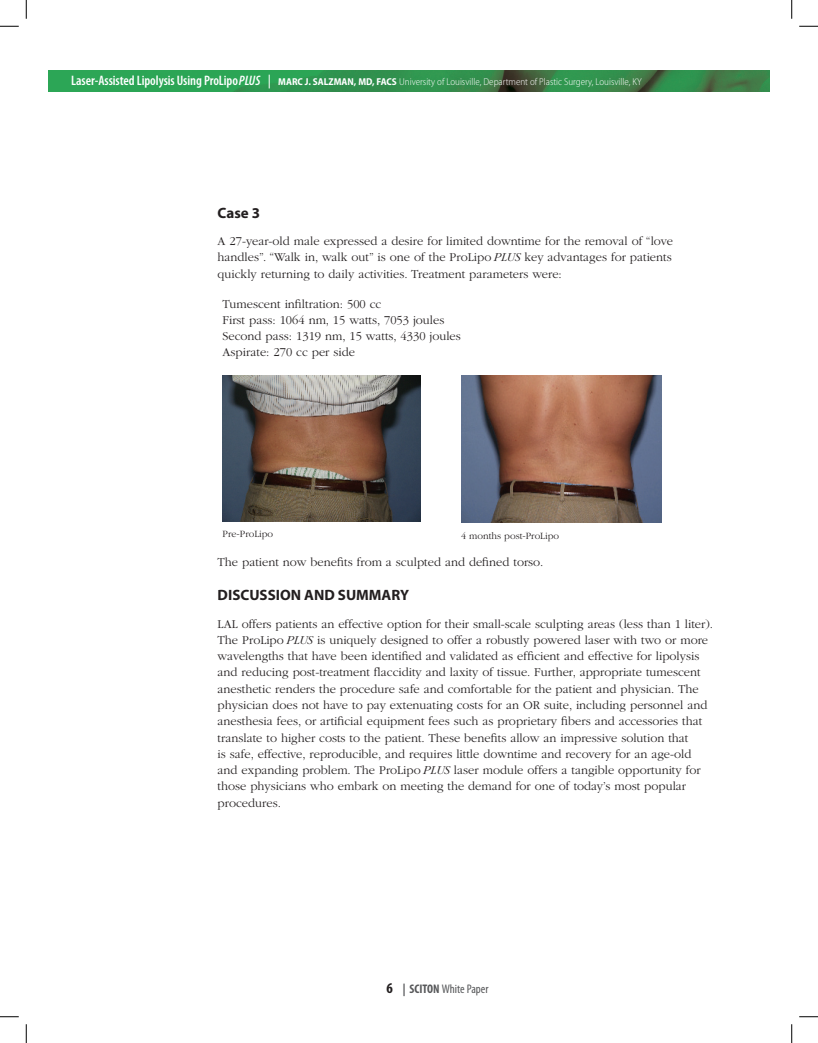
<style>
.page{position:relative;width:818px;height:1043px;background:#fff}
.page>*{position:absolute;margin:0;border:0;box-sizing:border-box;transform-origin:0 0}
.t1{font:700 15px "Myriad Pro";color:#231f20}
.t2{font:300 12.5px/16.2px "ITC Garamond Std";color:#231f20}
.t3{font:condensed 12.5px "Myriad Pro";color:#57585a}
.t4{font:300 semi-condensed 10px "Myriad Pro";color:#fff}
.t5{font:300 10px "ITC Garamond Std";color:#231f20}
.s1{font-weight:600;font-stretch:condensed;font-size:13.75px}
.s2{font-weight:600;font-style:italic;font-stretch:condensed;font-size:13.75px}
.s3{font-weight:700}
.s4{font-style:italic}
.s5{font-weight:700;font-size:15px;color:#231f20}
</style>
<div class="page">
<img style="left:223px;top:375px;width:197px;height:146px">
<img style="left:461px;top:375px;width:200px;height:147px">
<img style="left:49px;top:70px;width:720px;height:22px">
<svg style="left:0;top:25px;width:19px;height:2px"></svg>
<svg style="left:799px;top:25px;width:19px;height:2px"></svg>
<svg style="left:0;top:1016px;width:19px;height:1px"></svg>
<svg style="left:799px;top:1016px;width:19px;height:1px"></svg>
<svg style="left:25px;top:0;width:2px;height:19px"></svg>
<svg style="left:25px;top:1024px;width:2px;height:18px"></svg>
<svg style="left:791px;top:0;width:1px;height:19px"></svg>
<svg style="left:791px;top:1024px;width:1px;height:18px"></svg>
<p class="t4" style="left:71px;top:77px;width:572px"><span class="s1">Laser-Assisted Lipolysis Using ProLipo</span> <span class="s2">PLUS |</span> <span class="s3">MARC J. SALZMAN, MD, FACS</span> University of Louisville, Department of Plastic Surgery, Louisville, KY</p>
<p class="t1" style="left:218px;top:203px;width:44px">Case 3</p>
<p class="t2" style="left:218px;top:233px;width:457px;text-align:justify">A 27-year-old male expressed a desire for limited downtime for the removal of “love handles”. “Walk in, walk out” is one of the ProLipo <span class="s4">PLUS</span> key advantages for patients quickly returning to daily activities. Treatment parameters were:</p>
<p class="t2" style="left:222px;top:296px;width:240px">Tumescent infiltration: 500 cc<br>First pass: 1064 nm, 15 watts, 7053 joules Second pass: 1319 nm, 15 watts, 4330 joules Aspirate: 270 cc per side</p>
<p class="t5" style="left:222px;top:529px;width:52px">Pre-ProLipo</p>
<p class="t5" style="left:461px;top:530px;width:100px">4 months post-ProLipo</p>
<p class="t2" style="left:218px;top:554px;width:327px">The patient now benefits from a sculpted and defined torso.</p>
<p class="t1" style="left:218px;top:585px;width:193px">DISCUSSION AND SUMMARY</p>
<p class="t2" style="left:218px;top:616px;width:497px">LAL offers patients an effective option for their small-scale sculpting areas (less than 1 liter).<br>The ProLipo <span class="s4">PLUS</span> is uniquely designed to offer a robustly powered laser with two or more wavelengths that have been identified and validated as efficient and effective for lipolysis and reducing post-treatment flaccidity and laxity of tissue. Further, appropriate tumescent anesthetic renders the procedure safe and comfortable for the patient and physician. The physician does not have to pay extenuating costs for an OR suite, including personnel and anesthesia fees, or artificial equipment fees such as proprietary fibers and accessories that translate to higher costs to the patient. These benefits allow an impressive solution that<br>is safe, effective, reproducible, and requires little downtime and recovery for an age-old and expanding problem. The ProLipo <span class="s4">PLUS</span> laser module offers a tangible opportunity for those physicians who embark on meeting the demand for one of today’s most popular procedures.</p>
<p class="t3" style="left:386px;top:981px;width:104px"><span class="s5">6</span> <span class="s3">| SCITON</span> White Paper</p>
</div>
